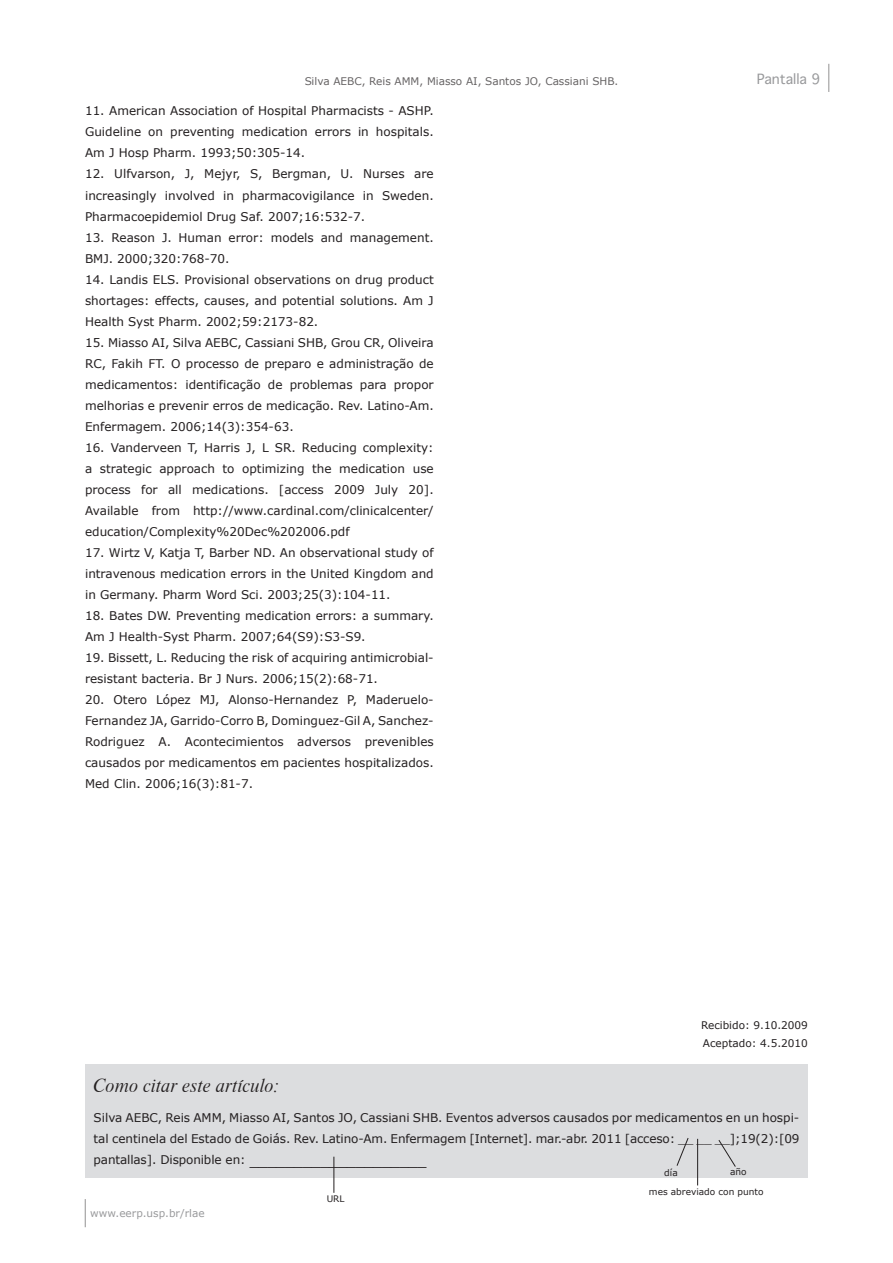
<style>
.page{position:relative;width:893px;height:1263px;background:#fff}
.page>*{position:absolute;margin:0;border:0;box-sizing:border-box;transform-origin:0 0}
.t1{font:18px "Dutch 801 BT Italic Headline";letter-spacing:.02em;color:#231f20}
.t2{font:13.5px "Geneva";color:#6c6d70}
._18__Referências{font:12px/21px "Verdana";color:#231f20;text-align:justify}
._21__Recebido_Aceito{font:10.5px "Verdana";color:#231f20}
.t3{font:10.5px "Verdana";color:#6c6d70}
._18__Referências-2{font:9px "Verdana";color:#231f20}
.s1{font-family:"Times New Roman";font-size:18px}
</style>
<div class="page">
<svg style="left:85px;top:1199px;width:1px;height:28px"></svg>
<svg style="left:828px;top:64px;width:1px;height:28px"></svg>
<div style="left:85px;top:1064px;width:723px;height:114px;background:#dcdddf"></div>
<hr style="left:334px;top:1157px;width:1px;height:36px;background:#231f20">
<svg style="left:676px;top:1138px;width:13px;height:28px"></svg>
<hr style="left:697px;top:1139px;width:1px;height:46px;background:#231f20">
<svg style="left:718px;top:1140px;width:18px;height:27px"></svg>
<p class="_21__Recebido_Aceito" style="left:304px;top:75px;width:315px">Silva AEBC, Reis AMM, Miasso AI, Santos JO, Cassiani SHB.</p>
<p class="_18__Referências" style="left:85px;top:100px;width:350px">11. American Association of Hospital Pharmacists - ASHP.<br>Guideline on preventing medication errors in hospitals.<br>Am J Hosp Pharm. 1993;50:305-14.</p>
<p class="_18__Referências" style="left:85px;top:163px;width:350px">12. Ulfvarson, J, Mejyr, S, Bergman, U. Nurses are increasingly involved in pharmacovigilance in Sweden.<br>Pharmacoepidemiol Drug Saf. 2007;16:532-7.</p>
<p class="_18__Referências" style="left:85px;top:226px;width:350px">13. Reason J. Human error: models and management.<br>BMJ. 2000;320:768-70.</p>
<p class="_18__Referências" style="left:85px;top:268px;width:350px">14. Landis ELS. Provisional observations on drug product shortages: effects, causes, and potential solutions. Am J Health Syst Pharm. 2002;59:2173-82.</p>
<p class="_18__Referências" style="left:85px;top:331px;width:350px">15. Miasso AI, Silva AEBC, Cassiani SHB, Grou CR, Oliveira RC, Fakih FT. O processo de preparo e administração de medicamentos: identificação de problemas para propor melhorias e prevenir erros de medicação. Rev. Latino-Am.<br>Enfermagem. 2006;14(3):354-63.</p>
<p class="_18__Referências" style="left:85px;top:436px;width:350px">16. Vanderveen T, Harris J, L SR. Reducing complexity: a strategic approach to optimizing the medication use process for all medications. [access 2009 July 20].<br>Available from http://www.cardinal.com/clinicalcenter/ education/Complexity%20Dec%202006.pdf</p>
<p class="_18__Referências" style="left:85px;top:541px;width:350px">17. Wirtz V, Katja T, Barber ND. An observational study of intravenous medication errors in the United Kingdom and in Germany. Pharm Word Sci. 2003;25(3):104-11.</p>
<p class="_18__Referências" style="left:85px;top:604px;width:350px">18. Bates DW. Preventing medication errors: a summary.<br>Am J Health-Syst Pharm. 2007;64(S9):S3-S9.</p>
<p class="_18__Referências" style="left:85px;top:646px;width:350px">19. Bissett, L. Reducing the risk of acquiring antimicrobial&shy;resistant bacteria. Br J Nurs. 2006;15(2):68-71.</p>
<p class="_18__Referências" style="left:85px;top:688px;width:350px">20. Otero López MJ, Alonso-Hernandez P, Maderuelo-Fernandez JA, Garrido-Corro B, Dominguez-Gil A, Sanchez-Rodriguez A. Acontecimientos adversos prevenibles causados por medicamentos em pacientes hospitalizados.<br>Med Clin. 2006;16(3):81-7.</p>
<p class="t2" style="left:756px;top:71px;width:65px">Pantalla 9</p>
<p class="_21__Recebido_Aceito" style="left:701px;top:1018px;width:108px">Recibido: 9.10.2009</p>
<p class="_21__Recebido_Aceito" style="left:703px;top:1036px;width:106px">Aceptado: 4.5.2010</p>
<p class="t1" style="left:94px;top:1075px;width:187px">Como citar este artículo:</p>
<p class="_18__Referências" style="left:94px;top:1106px;width:707px">Silva AEBC, Reis AMM, Miasso AI, Santos JO, Cassiani SHB. Eventos adversos causados por medicamentos en un hospi&shy;tal centinela del Estado de Goiás. Rev. Latino-Am. Enfermagem [Internet]. mar.-abr. 2011 [acceso: __ __ __];19(2):[09 pantallas]. Disponible en: <span class="s1">____________________</span></p>
<p class="_18__Referências-2" style="left:730px;top:1166px;width:18px">año</p>
<p class="_18__Referências-2" style="left:664px;top:1166px;width:15px">día</p>
<p class="_18__Referências-2" style="left:649px;top:1186px;width:116px">mes abreviado con punto</p>
<p class="_18__Referências-2" style="left:327px;top:1193px;width:19px">URL</p>
<p class="t3" style="left:90px;top:1207px;width:116px">www.eerp.usp.br/rlae</p>
</div>
